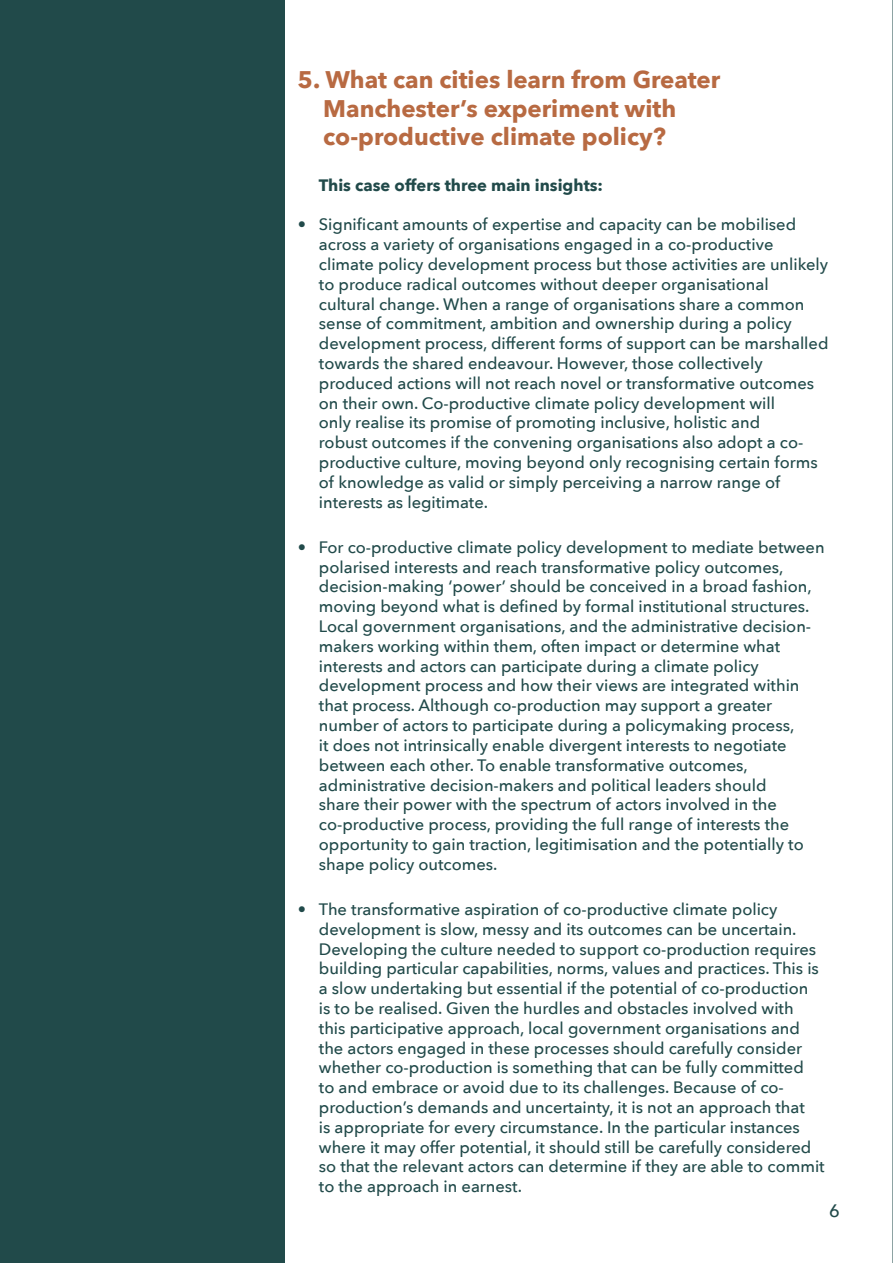
<style>
.page{position:relative;width:893px;height:1263px;background:#fff}
.page>*{position:absolute;margin:0;border:0;box-sizing:border-box;transform-origin:0 0}
.t1{font:700 24px/28.8px "Avenir Next";color:#b86a42}
.t2{font:500 18px "Avenir Next";color:#214a4a}
.t3{font:500 16.5px/19.8px "Avenir Next";color:#214a4a}
.t4{font:700 16.5px "Avenir Next";color:#214a4a}
</style>
<div class="page">
<div style="left:0;top:0;width:285px;height:1263px;background:#214a4a"></div>
<hr style="left:892px;top:0;width:1px;height:1263px;background:#214a4a">
<h1 class="t1" style="left:323px;top:65px;width:399px;text-indent:-26px">5. What can cities learn from Greater<br>Manchester’s experiment with co-productive climate policy?</h1>
<p class="t4" style="left:319px;top:171px;width:286px">This case offers three main insights:</p>
<p class="t3" style="left:319px;top:214px;width:511px;text-indent:-21px">• Significant amounts of expertise and capacity can be mobilised across a variety of organisations engaged in a co-productive climate policy development process but those activities are unlikely to produce radical outcomes without deeper organisational cultural change. When a range of organisations share a common sense of commitment, ambition and ownership during a policy development process, different forms of support can be marshalled towards the shared endeavour. However, those collectively produced actions will not reach novel or transformative outcomes on their own. Co-productive climate policy development will<br>only realise its promise of promoting inclusive, holistic and<br>robust outcomes if the convening organisations also adopt a co&shy;productive culture, moving beyond only recognising certain forms of knowledge as valid or simply perceiving a narrow range of interests as legitimate.</p>
<p class="t3" style="left:319px;top:537px;width:507px;text-indent:-21px">• For co-productive climate policy development to mediate between polarised interests and reach transformative policy outcomes, decision-making ‘power’ should be conceived in a broad fashion, moving beyond what is defined by formal institutional structures.<br>Local government organisations, and the administrative decision&shy;makers working within them, often impact or determine what interests and actors can participate during a climate policy development process and how their views are integrated within that process. Although co-production may support a greater number of actors to participate during a policymaking process,<br>it does not intrinsically enable divergent interests to negotiate between each other. To enable transformative outcomes, administrative decision-makers and political leaders should<br>share their power with the spectrum of actors involved in the co-productive process, providing the full range of interests the opportunity to gain traction, legitimisation and the potentially to shape policy outcomes.</p>
<p class="t3" style="left:319px;top:899px;width:507px;text-indent:-21px">• The transformative aspiration of co-productive climate policy development is slow, messy and its outcomes can be uncertain.<br>Developing the culture needed to support co-production requires building particular capabilities, norms, values and practices. This is a slow undertaking but essential if the potential of co-production<br>is to be realised. Given the hurdles and obstacles involved with<br>this participative approach, local government organisations and the actors engaged in these processes should carefully consider whether co-production is something that can be fully committed<br>to and embrace or avoid due to its challenges. Because of co&shy;production’s demands and uncertainty, it is not an approach that<br>is appropriate for every circumstance. In the particular instances where it may offer potential, it should still be carefully considered so that the relevant actors can determine if they are able to commit to the approach in earnest.</p>
<p class="t2" style="left:829px;top:1195px;width:12px">6</p>
</div>
